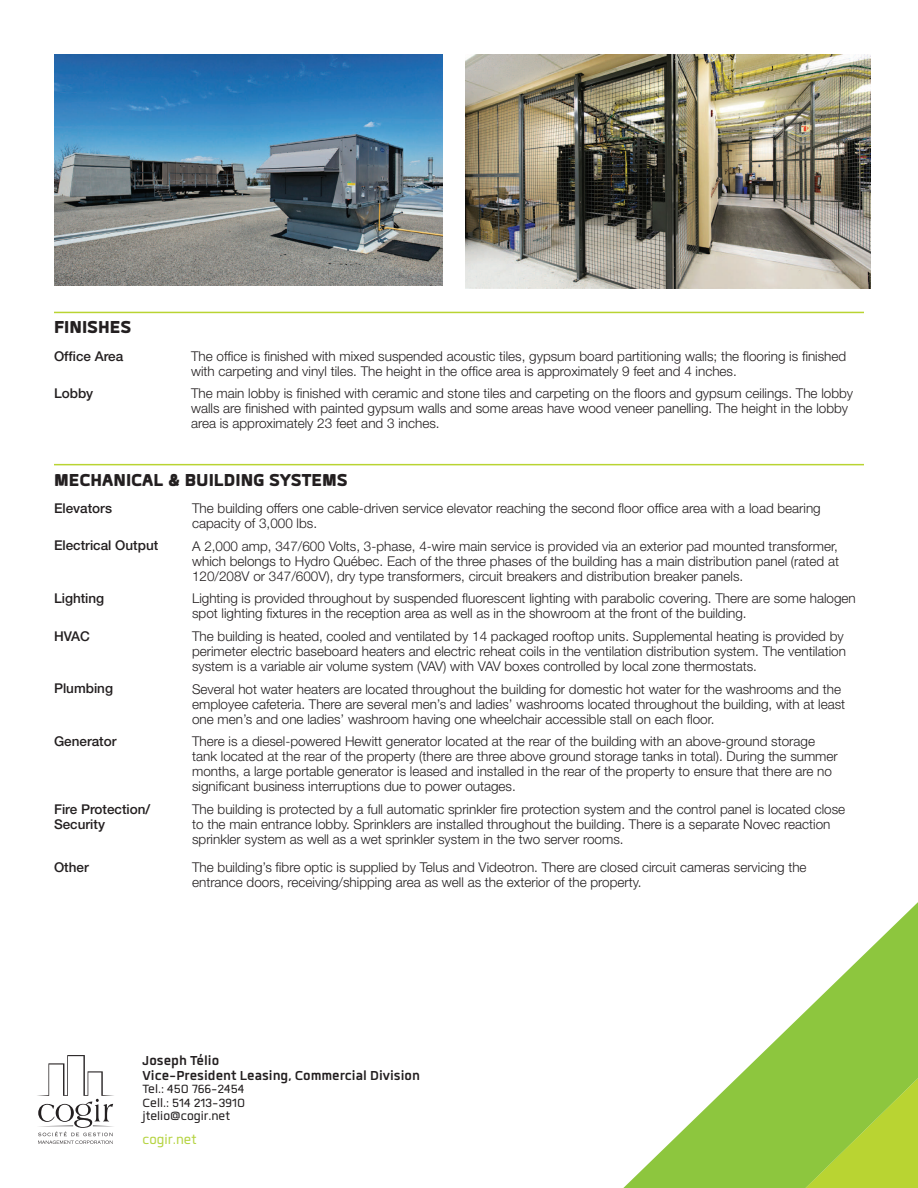
<style>
.page{position:relative;width:918px;height:1188px;background:#fff}
.page>*{position:absolute;margin:0;border:0;box-sizing:border-box;transform-origin:0 0}
.t1{font:900 24px "Quan";color:#231f20}
.t2{font:700 18px/15px "Quan";color:#231f20}
.t3{font:18px "Quan";color:#b6d443}
.t4{font:16.5px/13.5px "Quan";color:#231f20;text-align:justify}
.t5{font:300 13.5px/15px "Helvetica Neue";color:#231f20}
.t6{font:500 13.5px/15px "Helvetica Neue";color:#231f20}
</style>
<div class="page">
<svg style="left:37px;top:1055px;width:77px;height:89px"></svg>
<svg style="left:623px;top:902px;width:295px;height:286px"></svg>
<hr style="left:54px;top:312px;width:810px;height:1px;background:#b9d432">
<hr style="left:54px;top:464px;width:810px;height:1px;background:#b9d432">
<img style="left:54px;top:54px;width:388px;height:231px">
<img style="left:465px;top:54px;width:405px;height:235px">
<h1 class="t1" style="left:54px;top:315px;width:79px">FINISHES</h1>
<p class="t6" style="left:54px;top:348px;width:71px">Office Area</p>
<p class="t5" style="left:191px;top:348px;width:657px">The office is finished with mixed suspended acoustic tiles, gypsum board partitioning walls; the flooring is finished with carpeting and vinyl tiles. The height in the office area is approximately 9 feet and 4 inches.</p>
<p class="t6" style="left:54px;top:386px;width:41px">Lobby</p>
<p class="t5" style="left:191px;top:386px;width:664px">The main lobby is finished with ceramic and stone tiles and carpeting on the floors and gypsum ceilings. The lobby walls are finished with painted gypsum walls and some areas have wood veneer panelling. The height in the lobby area is approximately 23 feet and 3 inches.</p>
<h1 class="t1" style="left:54px;top:467px;width:295px">MECHANICAL &amp; BUILDING SYSTEMS</h1>
<p class="t6" style="left:54px;top:500px;width:60px">Elevators</p>
<p class="t5" style="left:192px;top:500px;width:630px">The building offers one cable-driven service elevator reaching the second floor office area with a load bearing capacity of 3,000 lbs.</p>
<p class="t6" style="left:54px;top:538px;width:106px">Electrical Output</p>
<p class="t5" style="left:192px;top:538px;width:648px;text-align:justify">A 2,000 amp, 347/600 Volts, 3-phase, 4-wire main service is provided via an exterior pad mounted transformer, which belongs to Hydro Québec. Each of the three phases of the building has a main distribution panel (rated at 120/208V or 347/600V), dry type transformers, circuit breakers and distribution breaker panels.</p>
<p class="t6" style="left:54px;top:591px;width:52px">Lighting</p>
<p class="t5" style="left:192px;top:591px;width:665px">Lighting is provided throughout by suspended fluorescent lighting with parabolic covering. There are some halogen spot lighting fixtures in the reception area as well as in the showroom at the front of the building.</p>
<p class="t6" style="left:54px;top:628px;width:38px">HVAC</p>
<p class="t5" style="left:192px;top:628px;width:655px">The building is heated, cooled and ventilated by 14 packaged rooftop units. Supplemental heating is provided by perimeter electric baseboard heaters and electric reheat coils in the ventilation distribution system. The ventilation system is a variable air volume system (VAV) with VAV boxes controlled by local zone thermostats.</p>
<p class="t6" style="left:54px;top:681px;width:61px">Plumbing</p>
<p class="t5" style="left:192px;top:681px;width:655px">Several hot water heaters are located throughout the building for domestic hot water for the washrooms and the employee cafeteria. There are several men’s and ladies’ washrooms located throughout the building, with at least one men’s and one ladies’ washroom having one wheelchair accessible stall on each floor.</p>
<p class="t6" style="left:54px;top:734px;width:64px">Generator</p>
<p class="t5" style="left:192px;top:734px;width:647px">There is a diesel-powered Hewitt generator located at the rear of the building with an above-ground storage tank located at the rear of the property (there are three above ground storage tanks in total). During the summer months, a large portable generator is leased and installed in the rear of the property to ensure that there are no significant business interruptions due to power outages.</p>
<p class="t6" style="left:54px;top:801px;width:98px">Fire Protection/<br>Security</p>
<p class="t5" style="left:192px;top:801px;width:655px">The building is protected by a full automatic sprinkler fire protection system and the control panel is located close to the main entrance lobby. Sprinklers are installed throughout the building. There is a separate Novec reaction sprinkler system as well as a wet sprinkler system in the two server rooms.</p>
<p class="t6" style="left:54px;top:860px;width:36px">Other</p>
<p class="t5" style="left:192px;top:860px;width:616px">The building’s fibre optic is supplied by Telus and Videotron. There are closed circuit cameras servicing the entrance doors, receiving/shipping area as well as the exterior of the property.</p>
<h2 class="t2" style="left:143px;top:1052px;width:279px">Joseph Télio<br>Vice-President Leasing, Commercial Division</h2>
<p class="t4" style="left:143px;top:1082px;width:104px">Tel.: 450 766-2454<br>Cell.: 514 213-3910 jtelio@cogir.net</p>
<h2 class="t3" style="left:143px;top:1131px;width:55px">cogir.net</h2>
</div>
